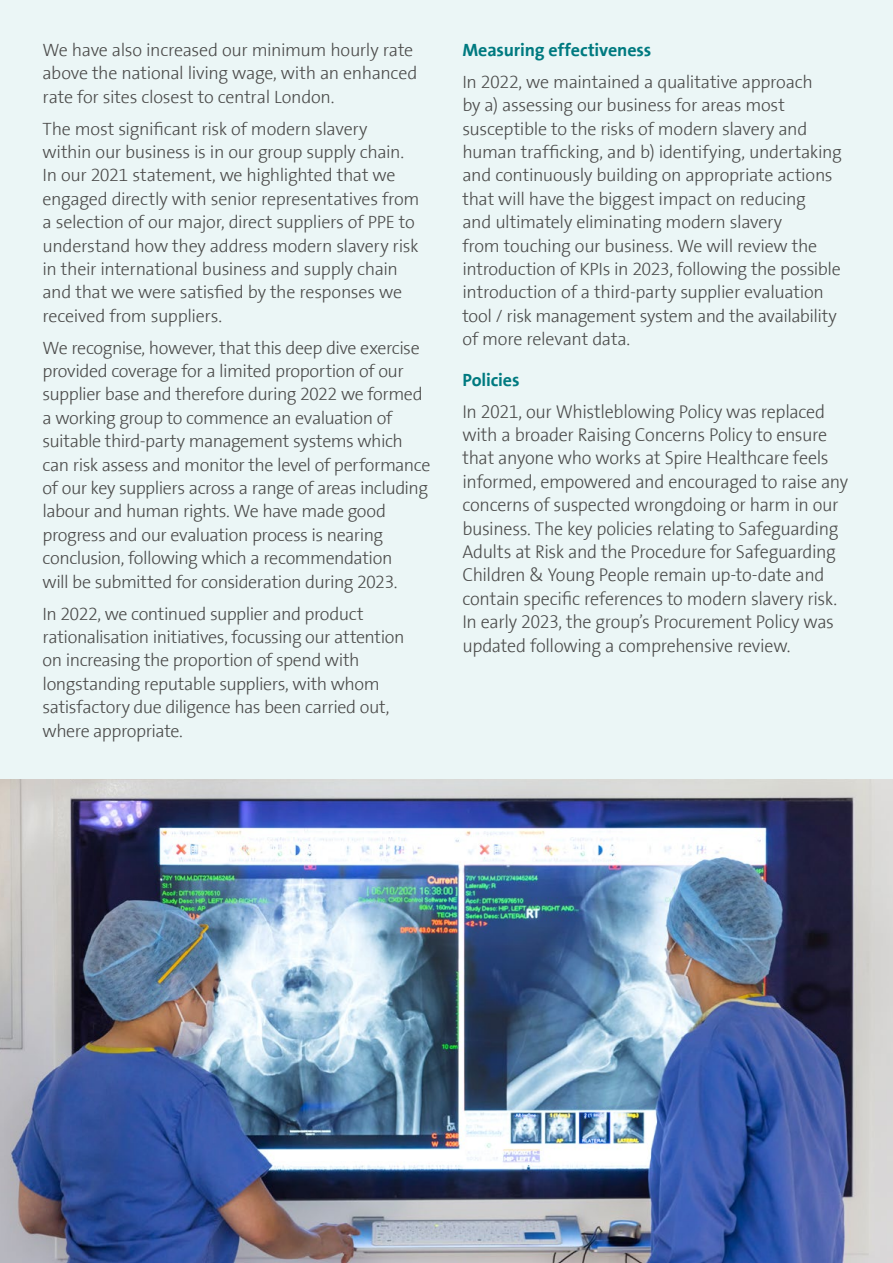
<style>
.page{position:relative;width:893px;height:1263px;background:#ebf6f6}
.page>*{position:absolute;margin:0;border:0;box-sizing:border-box;transform-origin:0 0}
.t1{font:300 18.75px/23.4px "The Sans Spire";letter-spacing:-.02em;color:#4a4a49;scale:.96 1}
.t2{font:300 18px/23.4px "The Sans Spire";letter-spacing:-.025em;color:#4a4a49}
.t3{font:700 18px "The Sans Spire";letter-spacing:-.01em;color:#007a80}
</style>
<div class="page">
<img style="left:0;top:779px;width:893px;height:484px">
<p class="t2" style="left:43px;top:38px;width:376px">We have also increased our minimum hourly rate above the national living wage, with an enhanced rate for sites closest to central London.</p>
<p class="t2" style="left:43px;top:117px;width:379px">The most significant risk of modern slavery within our business is in our group supply chain.<br>In our 2021 statement, we highlighted that we engaged directly with senior representatives from a selection of our major, direct suppliers of PPE to understand how they address modern slavery risk in their international business and supply chain and that we were satisfied by the responses we received from suppliers.</p>
<p class="t2" style="left:43px;top:336px;width:389px">We recognise, however, that this deep dive exercise provided coverage for a limited proportion of our supplier base and therefore during 2022 we formed a working group to commence an evaluation of suitable third-party management systems which can risk assess and monitor the level of performance of our key suppliers across a range of areas including labour and human rights. We have made good progress and our evaluation process is nearing conclusion, following which a recommendation<br>will be submitted for consideration during 2023.</p>
<p class="t2" style="left:43px;top:602px;width:363px">In 2022, we continued supplier and product rationalisation initiatives, focussing our attention on increasing the proportion of spend with longstanding reputable suppliers, with whom satisfactory due diligence has been carried out, where appropriate.</p>
<p class="t3" style="left:462px;top:39px;width:190px">Measuring effectiveness</p>
<p class="t2" style="left:462px;top:70px;width:381px">In 2022, we maintained a qualitative approach<br>by a) assessing our business for areas most susceptible to the risks of modern slavery and human trafficking, and b) identifying, undertaking and continuously building on appropriate actions that will have the biggest impact on reducing<br>and ultimately eliminating modern slavery<br>from touching our business. We will review the introduction of KPIs in 2023, following the possible introduction of a third-party supplier evaluation tool / risk management system and the availability of more relevant data.</p>
<p class="t3" style="left:462px;top:369px;width:59px">Policies</p>
<p class="t1" style="left:462px;top:400px;width:403px">In 2021, our Whistleblowing Policy was replaced with a broader Raising Concerns Policy to ensure that anyone who works at Spire Healthcare feels informed, empowered and encouraged to raise any concerns of suspected wrongdoing or harm in our business. The key policies relating to Safeguarding Adults at Risk and the Procedure for Safeguarding Children &amp; Young People remain up-to-date and contain specific references to modern slavery risk.<br>In early 2023, the group’s Procurement Policy was updated following a comprehensive review.</p>
</div>
